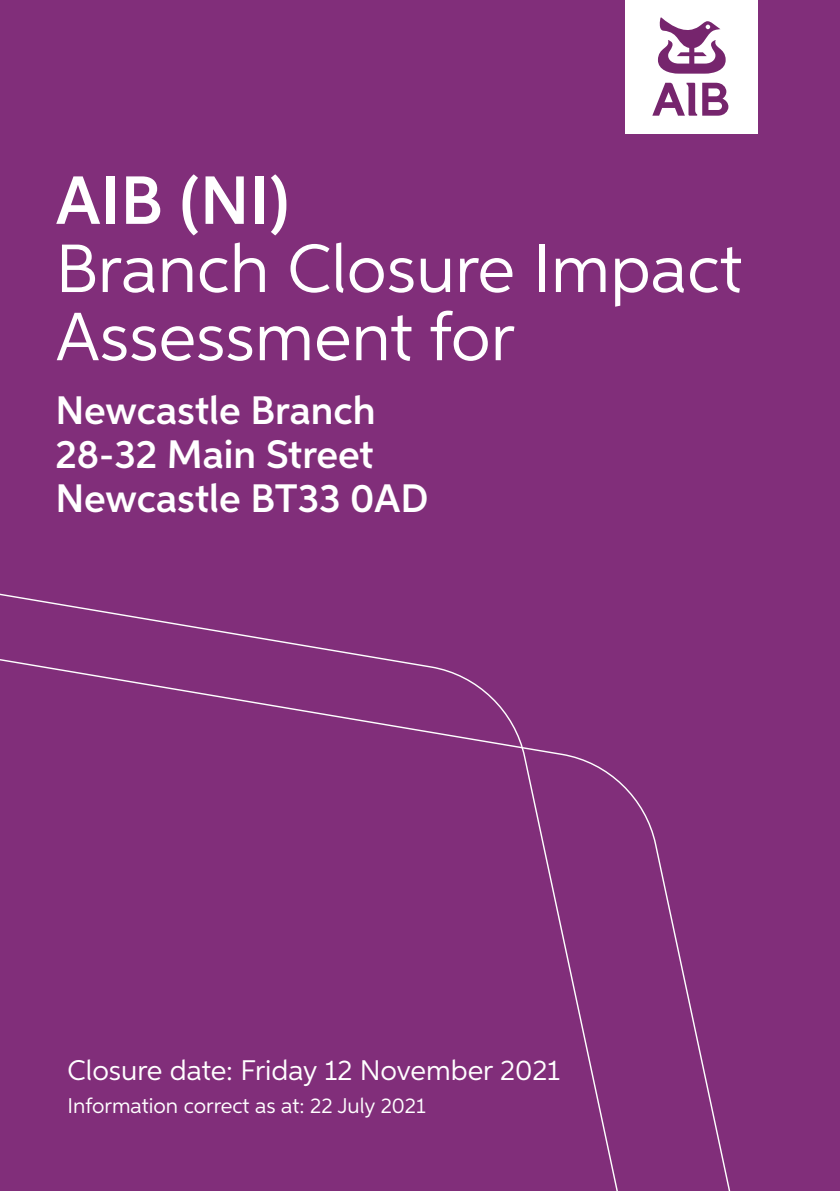
<style>
.page{position:relative;width:840px;height:1191px;background:#fff}
.page>*{position:absolute;margin:0;border:0;box-sizing:border-box;transform-origin:0 0}
.t1{font:68.2px/68.2px "Aspira";color:#fff}
.t2{font:600 39.8px "Aspira";color:#fff}
.t3{font:28.4px "Aspira";color:#fff}
.t4{font:21.2px "Aspira";color:#fff}
.s1{font-weight:600}
</style>
<div class="page">
<div style="left:0;top:0;width:839px;height:1191px;background:#812e7a"></div>
<svg style="left:0;top:593px;width:731px;height:598px"></svg>
<div style="left:625px;top:1px;width:132px;height:133px;background:#fff"></div>
<svg style="left:652px;top:17px;width:76px;height:99px"></svg>
<p class="t1" style="left:55px;top:165px;width:687px"><span class="s1">AIB (NI)<br></span>Branch Closure Impact<br>Assessment for</p>
<p class="t2" style="left:55px;top:386px;width:321px">Newcastle Branch</p>
<p class="t2" style="left:55px;top:430px;width:319px">28-32 Main Street</p>
<p class="t2" style="left:55px;top:474px;width:374px">Newcastle BT33 0AD</p>
<p class="t3" style="left:68px;top:1053px;width:494px">Closure date: Friday 12 November 2021</p>
<p class="t4" style="left:68px;top:1092px;width:359px">Information correct as at: 22 July 2021</p>
</div>
